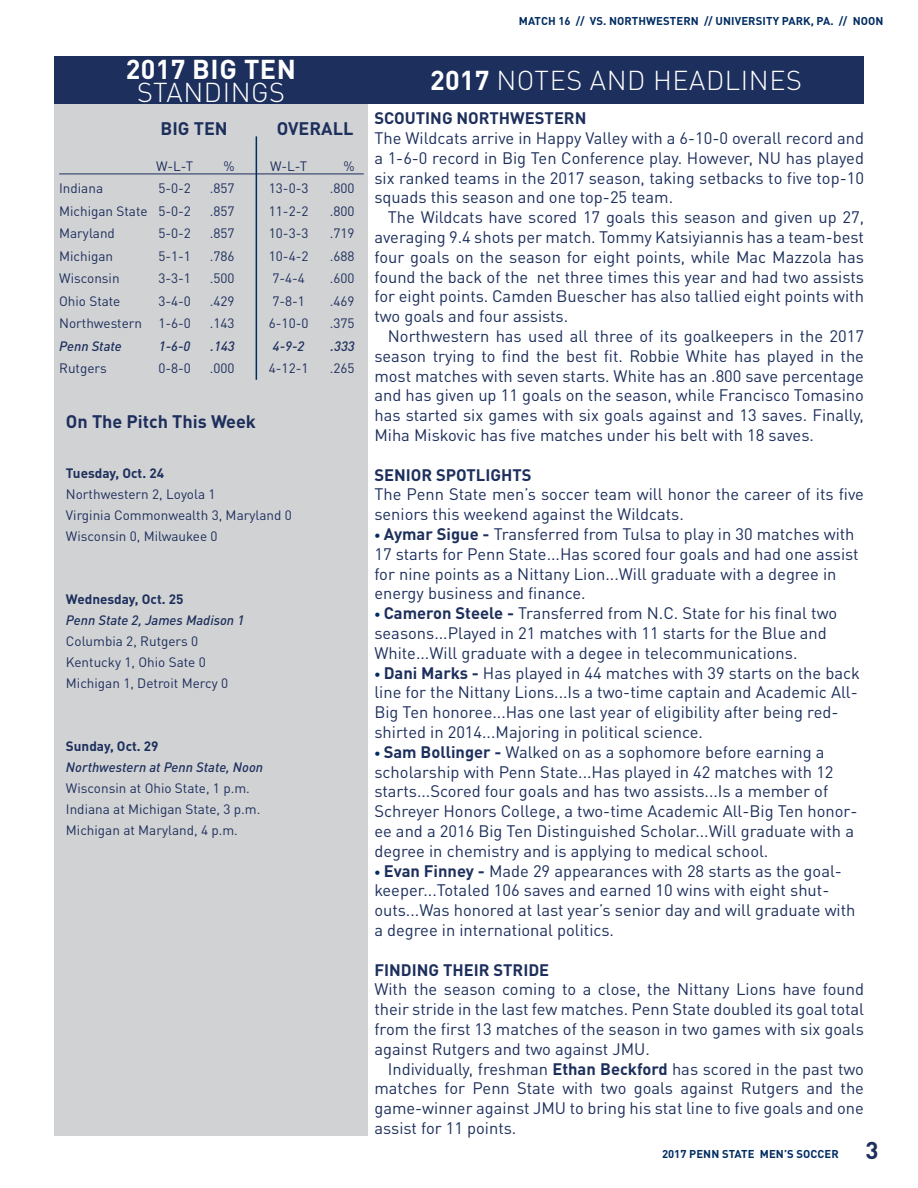
<style>
.page{position:relative;width:918px;height:1188px;background:#fff}
.page>*{position:absolute;margin:0;border:0;box-sizing:border-box;transform-origin:0 0}
.t1{font:300 27px "DIN Pro";letter-spacing:.02em;color:#fff}
.t2{font:700 27px "DIN Pro";letter-spacing:.02em;color:#fff}
.t3{font:700 18px "DIN Pro";color:#1d2f5c}
.t4{font:16.5px/19.8px "DIN Pro";color:#1d2f5c}
.t5{font:700 16.5px "DIN Pro";color:#1d2f5c}
.t6{font:13.5px/21px "DIN Pro";color:#1d2f5c}
.t7{font:italic 500 13.5px "DIN Pro";color:#1d2f5c}
.t8{font:700 13.5px "DIN Pro";color:#1d2f5c}
.t9{font:700 11.25px "DIN Pro";letter-spacing:.01em;color:#002c62}
.s1{font-weight:700}
.s2{font-family:"Helvetica Neue LT Pro";font-size:12px;color:#002c62}
.s3{font-size:24px;color:#1d2f5c}
</style>
<div class="page">
<div style="left:55px;top:104px;width:313px;height:1032px;background:#d1d2d4"></div>
<hr style="left:59px;top:174px;width:305px;height:1px;background:#1d2f5c">
<div style="left:54px;top:56px;width:314px;height:48px;background:#1d2f5c"></div>
<div style="left:368px;top:56px;width:496px;height:48px;background:#1d2f5c"></div>
<hr style="left:256px;top:136px;width:1px;height:244px;background:#002c62">
<h1 class="t2" style="left:126px;top:47px;width:172px">2017 BIG TEN</h1>
<h1 class="t1" style="left:137px;top:71px;width:150px">STANDINGS</h1>
<p class="t3" style="left:161px;top:113px;width:69px">BIG TEN</p>
<p class="t3" style="left:277px;top:113px;width:78px">OVERALL</p>
<p class="t6" style="left:156px;top:154px;width:39px">W-L-T</p>
<p class="t6" style="left:224px;top:154px;width:13px">%</p>
<p class="t6" style="left:270px;top:154px;width:39px">W-L-T</p>
<p class="t6" style="left:343px;top:154px;width:13px">%</p>
<p class="t6" style="left:59px;top:176px;width:45px">Indiana</p>
<p class="t6" style="left:158px;top:176px;width:34px">5-0-2</p>
<p class="t6" style="left:210px;top:176px;width:26px">.857</p>
<p class="t6" style="left:269px;top:176px;width:41px">13-0-3</p>
<p class="t6" style="left:330px;top:176px;width:26px">.800</p>
<p class="t6" style="left:59px;top:199px;width:133px">Michigan State 5-0-2</p>
<p class="t6" style="left:210px;top:199px;width:26px">.857</p>
<p class="t6" style="left:269px;top:199px;width:41px">11-2-2</p>
<p class="t6" style="left:330px;top:199px;width:26px">.800</p>
<p class="t6" style="left:59px;top:221px;width:57px">Maryland</p>
<p class="t6" style="left:158px;top:221px;width:34px">5-0-2</p>
<p class="t6" style="left:210px;top:221px;width:26px">.857</p>
<p class="t6" style="left:269px;top:221px;width:41px">10-3-3</p>
<p class="t6" style="left:330px;top:221px;width:26px">.719</p>
<p class="t6" style="left:59px;top:244px;width:56px">Michigan</p>
<p class="t6" style="left:158px;top:244px;width:34px">5-1-1</p>
<p class="t6" style="left:210px;top:244px;width:26px">.786</p>
<p class="t6" style="left:269px;top:244px;width:41px">10-4-2</p>
<p class="t6" style="left:330px;top:244px;width:26px">.688</p>
<p class="t6" style="left:59px;top:266px;width:62px">Wisconsin</p>
<p class="t6" style="left:158px;top:266px;width:34px">3-3-1</p>
<p class="t6" style="left:210px;top:266px;width:26px">.500</p>
<p class="t6" style="left:272px;top:266px;width:34px">7-4-4</p>
<p class="t6" style="left:330px;top:266px;width:26px">.600</p>
<p class="t6" style="left:59px;top:289px;width:63px">Ohio State</p>
<p class="t6" style="left:158px;top:289px;width:34px">3-4-0</p>
<p class="t6" style="left:210px;top:289px;width:26px">.429</p>
<p class="t6" style="left:272px;top:289px;width:34px">7-8-1</p>
<p class="t6" style="left:330px;top:289px;width:26px">.469</p>
<p class="t6" style="left:59px;top:311px;width:133px">Northwestern 1-6-0</p>
<p class="t6" style="left:210px;top:311px;width:26px">.143</p>
<p class="t6" style="left:269px;top:311px;width:41px">6-10-0</p>
<p class="t6" style="left:330px;top:311px;width:26px">.375</p>
<p class="t7" style="left:59px;top:335px;width:64px">Penn State</p>
<p class="t7" style="left:159px;top:335px;width:33px">1-6-0</p>
<p class="t7" style="left:211px;top:335px;width:26px">.143</p>
<p class="t7" style="left:273px;top:335px;width:33px">4-9-2</p>
<p class="t7" style="left:331px;top:335px;width:26px">.333</p>
<p class="t6" style="left:59px;top:356px;width:49px">Rutgers</p>
<p class="t6" style="left:158px;top:356px;width:34px">0-8-0</p>
<p class="t6" style="left:210px;top:356px;width:26px">.000</p>
<p class="t6" style="left:269px;top:356px;width:41px">4-12-1</p>
<p class="t6" style="left:330px;top:356px;width:26px">.265</p>
<p class="t3" style="left:66px;top:407px;width:192px">On The Pitch This Week</p>
<p class="t8" style="left:66px;top:462px;width:100px">Tuesday, Oct. 24</p>
<p class="t6" style="left:66px;top:482px;width:227px">Northwestern 2, Loyola 1<br>Virginia Commonwealth 3, Maryland 0<br>Wisconsin 0, Milwaukee 0</p>
<p class="t8" style="left:66px;top:588px;width:119px">Wednesday, Oct. 25</p>
<p class="t7" style="left:66px;top:610px;width:180px">Penn State 2, James Madison 1</p>
<p class="t6" style="left:66px;top:630px;width:164px">Columbia 2, Rutgers 0<br>Kentucky 1, Ohio Sate 0<br>Michigan 1, Detroit Mercy 0</p>
<p class="t8" style="left:66px;top:735px;width:94px">Sunday, Oct. 29</p>
<p class="t7" style="left:66px;top:757px;width:199px">Northwestern at Penn State, Noon</p>
<p class="t6" style="left:66px;top:777px;width:196px">Wisconsin at Ohio State, 1 p.m.<br>Indiana at Michigan State, 3 p.m.<br>Michigan at Maryland, 4 p.m.</p>
<p class="t9" style="left:519px;top:12px;width:366px">MATCH 16 // VS. NORTHWESTERN // UNIVERSITY PARK, PA. // NOON</p>
<h1 class="t1" style="left:430px;top:60px;width:373px"><span class="s1">2017</span> NOTES AND HEADLINES</h1>
<p class="t5" style="left:374px;top:104px;width:214px">SCOUTING NORTHWESTERN</p>
<p class="t4" style="left:374px;top:127px;width:491px;text-align:justify">The Wildcats arrive in Happy Valley with a 6-10-0 overall record and a 1-6-0 record in Big Ten Conference play. However, NU has played six ranked teams in the 2017 season, taking setbacks to five top-10 squads this season and one top-25 team.</p>
<p class="t4" style="left:374px;top:206px;width:491px;text-align:justify;text-indent:13px">The Wildcats have scored 17 goals this season and given up 27, averaging 9.4 shots per match. Tommy Katsiyiannis has a team-best four goals on the season for eight points, while Mac Mazzola has found the back of the net three times this year and had two assists for eight points. Camden Buescher has also tallied eight points with two goals and four assists.</p>
<p class="t4" style="left:374px;top:325px;width:491px;text-align:justify;text-indent:13px">Northwestern has used all three of its goalkeepers in the 2017 season trying to find the best fit. Robbie White has played in the most matches with seven starts. White has an .800 save percentage and has given up 11 goals on the season, while Francisco Tomasino has started six games with six goals against and 13 saves. Finally, Miha Miskovic has five matches under his belt with 18 saves.</p>
<p class="t5" style="left:374px;top:461px;width:159px">SENIOR SPOTLIGHTS</p>
<p class="t4" style="left:374px;top:483px;width:491px">The Penn State men’s soccer team will honor the career of its five seniors this weekend against the Wildcats.</p>
<p class="t4" style="left:374px;top:523px;width:486px"><span class="s2">•</span> <span class="s1">Aymar Sigue -</span> Transferred from Tulsa to play in 30 matches with 17 starts for Penn State...Has scored four goals and had one assist for nine points as a Nittany Lion...Will graduate with a degree in energy business and finance.</p>
<p class="t4" style="left:374px;top:602px;width:464px"><span class="s2">•</span> <span class="s1">Cameron Steele -</span> Transferred from N.C. State for his final two seasons...Played in 21 matches with 11 starts for the Blue and<br>White...Will graduate with a degee in telecommunications.</p>
<p class="t4" style="left:374px;top:661px;width:487px"><span class="s2">•</span> <span class="s1">Dani Marks -</span> Has played in 44 matches with 39 starts on the back line for the Nittany Lions...Is a two-time captain and Academic All-Big Ten honoree...Has one last year of eligibility after being red&shy;shirted in 2014...Majoring in political science.</p>
<p class="t4" style="left:374px;top:740px;width:485px"><span class="s2">•</span> <span class="s1">Sam Bollinger -</span> Walked on as a sophomore before earning a scholarship with Penn State...Has played in 42 matches with 12 starts...Scored four goals and has two assists...Is a member of Schreyer Honors College, a two-time Academic All-Big Ten honor&shy;ee and a 2016 Big Ten Distinguished Scholar...Will graduate with a degree in chemistry and is applying to medical school.</p>
<p class="t4" style="left:374px;top:859px;width:483px"><span class="s2">•</span> <span class="s1">Evan Finney -</span> Made 29 appearances with 28 starts as the goal&shy;keeper...Totaled 106 saves and earned 10 wins with eight shut&shy;outs...Was honored at last year’s senior day and will graduate with a degree in international politics.</p>
<p class="t5" style="left:374px;top:956px;width:176px">FINDING THEIR STRIDE</p>
<p class="t4" style="left:374px;top:978px;width:491px;text-align:justify">With the season coming to a close, the Nittany Lions have found their stride in the last few matches. Penn State doubled its goal total from the first 13 matches of the season in two games with six goals against Rutgers and two against JMU.</p>
<p class="t4" style="left:374px;top:1057px;width:491px;text-align:justify;text-indent:13px">Individually, freshman <span class="s1">Ethan Beckford</span> has scored in the past two matches for Penn State with two goals against Rutgers and the game-winner against JMU to bring his stat line to five goals and one assist for 11 points.</p>
<p class="t9" style="left:662px;top:1144px;width:218px">2017 PENN STATE MEN’S SOCCER <span class="s3">3</span></p>
</div>
